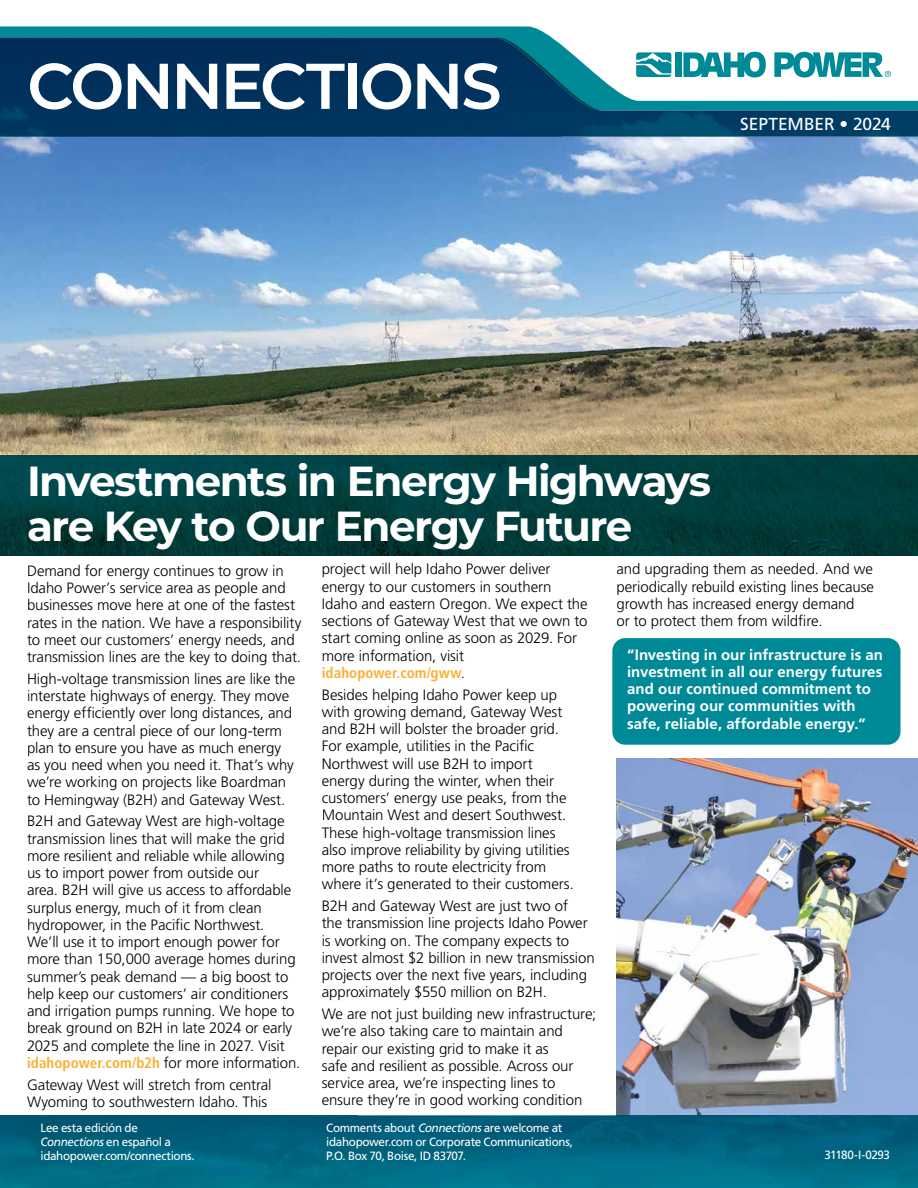
<style>
.page{position:relative;width:918px;height:1188px;background:#fff}
.page>*{position:absolute;margin:0;border:0;box-sizing:border-box;transform-origin:0 0}
.t1{font:600 64.5px "Montserrat";letter-spacing:-.045em;color:#fff}
.t2{font:700 42px/45px "Montserrat";letter-spacing:-.035em;color:#fff}
.t3{font:17.4px "Frutiger LT Std";letter-spacing:-.01em;color:#fff}
.t4{font:300 15px/17.2px "Frutiger LT Std";letter-spacing:-.005em;color:#000}
.t5{font:700 15px/17.2px "Frutiger LT Std";letter-spacing:.005em;color:#fff}
.t6{font:12px/13.8px "Frutiger LT Std";letter-spacing:-.03em;color:#fff}
.s1{font-weight:700;font-stretch:condensed;color:#fbaf34}
.s2{font-style:italic}
</style>
<div class="page">
<div style="left:612px;top:638px;width:289px;height:107px;background:#008a97;border-radius:13px"></div>
<img style="left:616px;top:759px;width:302px;height:356px">
<img style="left:0;top:1115px;width:918px;height:73px">
<img style="left:561px;top:137px;width:357px;height:319px">
<img style="left:0;top:137px;width:561px;height:319px">
<svg style="left:0;top:26px;width:531px;height:1px"></svg>
<div style="left:0;top:27px;width:551px;height:10px;background:#008a97"></div>
<img style="left:0;top:37px;width:918px;height:100px">
<svg style="left:495px;top:37px;width:107px;height:73px;background:#236e87"></svg>
<img style="left:0;top:456px;width:918px;height:100px">
<div style="left:675px;top:52px;width:6px;height:25px;background:#008a97"></div>
<svg style="left:683px;top:52px;width:83px;height:25px"></svg>
<svg style="left:636px;top:52px;width:35px;height:25px"></svg>
<svg style="left:774px;top:52px;width:117px;height:26px"></svg>
<h1 class="t1" style="left:27px;top:40px;width:476px">CONNECTIONS</h1>
<p class="t3" style="left:740px;top:114px;width:152px">SEPTEMBER • 2024</p>
<h2 class="t2" style="left:27px;top:457px;width:686px">Investments in Energy Highways are Key to Our Energy Future</h2>
<p class="t4" style="left:27px;top:562px;width:276px">Demand for energy continues to grow in Idaho Power’s service area as people and businesses move here at one of the fastest rates in the nation. We have a responsibility to meet our customers’ energy needs, and transmission lines are the key to doing that.</p>
<p class="t4" style="left:27px;top:670px;width:270px">High-voltage transmission lines are like the interstate highways of energy. They move energy efficiently over long distances, and they are a central piece of our long-term plan to ensure you have as much energy as you need when you need it. That’s why we’re working on projects like Boardman to Hemingway (B2H) and Gateway West.</p>
<p class="t4" style="left:27px;top:813px;width:275px">B2H and Gateway West are high-voltage transmission lines that will make the grid more resilient and reliable while allowing us to import power from outside our<br>area. B2H will give us access to affordable surplus energy, much of it from clean hydropower, in the Pacific Northwest.<br>We’ll use it to import enough power for more than 150,000 average homes during summer’s peak demand — a big boost to help keep our customers’ air conditioners and irrigation pumps running. We hope to break ground on B2H in late 2024 or early 2025 and complete the line in 2027. Visit <span class="s1">idahopower.com/b2h</span> for more information.</p>
<p class="t4" style="left:27px;top:1076px;width:246px">Gateway West will stretch from central<br>Wyoming to southwestern Idaho. This</p>
<p class="t4" style="left:322px;top:561px;width:267px">project will help Idaho Power deliver energy to our customers in southern Idaho and eastern Oregon. We expect the sections of Gateway West that we own to start coming online as soon as 2029. For more information, visit <span class="s1">idahopower.com/gww</span>.</p>
<p class="t4" style="left:322px;top:686px;width:254px">Besides helping Idaho Power keep up with growing demand, Gateway West and B2H will bolster the broader grid.<br>For example, utilities in the Pacific Northwest will use B2H to import energy during the winter, when their customers’ energy use peaks, from the Mountain West and desert Southwest.<br>These high-voltage transmission lines also improve reliability by giving utilities more paths to route electricity from where it’s generated to their customers.</p>
<p class="t4" style="left:322px;top:898px;width:274px">B2H and Gateway West are just two of<br>the transmission line projects Idaho Power is working on. The company expects to invest almost $2 billion in new transmission projects over the next five years, including approximately $550 million on B2H.</p>
<p class="t4" style="left:322px;top:1006px;width:276px">We are not just building new infrastructure; we’re also taking care to maintain and repair our existing grid to make it as<br>safe and resilient as possible. Across our service area, we’re inspecting lines to ensure they’re in good working condition</p>
<p class="t4" style="left:616px;top:561px;width:259px">and upgrading them as needed. And we periodically rebuild existing lines because growth has increased energy demand<br>or to protect them from wildfire.</p>
<p class="t5" style="left:627px;top:646px;width:257px">“Investing in our infrastructure is an investment in all our energy futures and our continued commitment to powering our communities with safe, reliable, affordable energy.”</p>
<p class="t6" style="left:41px;top:1121px;width:156px">Lee esta edición de<br><span class="s2">Connections</span> en español a idahopower.com/connections.</p>
<p class="t6" style="left:326px;top:1121px;width:248px">Comments about <span class="s2">Connections</span>are welcome at idahopower.com or Corporate Communications,<br>P.O. Box 70, Boise, ID 83707.</p>
<p class="t6" style="left:825px;top:1148px;width:67px">31180-I-0293</p>
</div>
